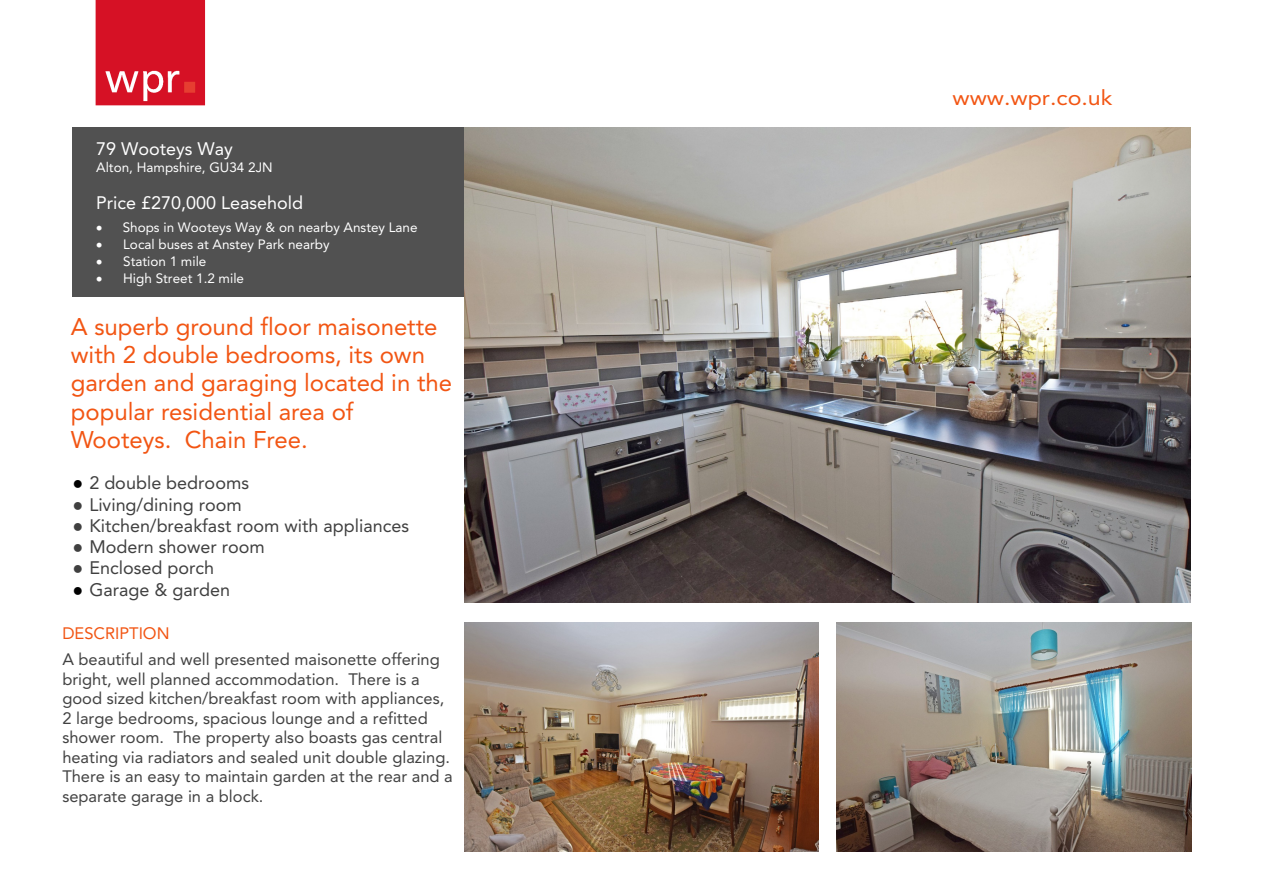
<style>
.page{position:relative;width:1263px;height:893px;background:#fff}
.page>*{position:absolute;margin:0;border:0;box-sizing:border-box;transform-origin:0 0}
.t1{font:24px/28.3px "Avenir LT Std";color:#f25513}
.t2{font:21px "Avenir LT Std";color:#f25513;scale:1.11 1}
.t3{font:18px "Avenir LT Std";color:#404040}
.t4{font:18px "Avenir LT Std";color:#fff}
.t5{font:16.5px/19.5px "Avenir LT Std";color:#424242}
.t6{font:16.5px "Avenir LT Std";color:#f25513}
.t7{font:13.5px/17px "Avenir LT Std";color:#fff}
.s1{font-family:"Times New Roman";color:#000}
.s2{font-family:"Times New Roman"}
</style>
<div class="page">
<img style="left:96px;top:0;width:109px;height:105px">
<div style="left:72px;top:127px;width:392px;height:170px;background:#515151"></div>
<img style="left:465px;top:128px;width:725px;height:475px">
<img style="left:465px;top:622px;width:354px;height:230px">
<img style="left:837px;top:622px;width:354px;height:230px">
<p class="t4" style="left:96px;top:142px;width:138px">79 Wooteys Way</p>
<p class="t7" style="left:96px;top:160px;width:178px">Alton, Hampshire, GU34 2JN</p>
<p class="t4" style="left:96px;top:196px;width:208px">Price £270,000 Leasehold</p>
<p class="t7" style="left:123px;top:220px;width:296px">Shops in Wooteys Way &amp; on nearby Anstey Lane<br>Local buses at Anstey Park nearby<br>Station 1 mile<br>High Street 1.2 mile</p>
<h1 class="t1" style="left:71px;top:315px;width:383px">A superb ground floor maisonette with 2 double bedrooms, its own garden and garaging located in the popular residential area of<br>Wooteys. Chain Free.</h1>
<p class="t3" style="left:72px;top:476px;width:178px"><span class="s1">●</span> 2 double bedrooms</p>
<p class="t3" style="left:72px;top:497px;width:171px"><span class="s2">●</span> Living/dining room</p>
<p class="t3" style="left:72px;top:518px;width:338px"><span class="s2">●</span> Kitchen/breakfast room with appliances</p>
<p class="t3" style="left:72px;top:540px;width:194px"><span class="s2">●</span> Modern shower room</p>
<p class="t3" style="left:72px;top:561px;width:143px"><span class="s2">●</span> Enclosed porch</p>
<p class="t3" style="left:72px;top:582px;width:159px"><span class="s1">●</span> Garage &amp; garden</p>
<p class="t6" style="left:62px;top:626px;width:109px">DESCRIPTION</p>
<p class="t5" style="left:62px;top:651px;width:392px">A beautiful and well presented maisonette offering bright, well planned accommodation. There is a good sized kitchen/breakfast room with appliances, 2 large bedrooms, spacious lounge and a refitted shower room. The property also boasts gas central heating via radiators and sealed unit double glazing.<br>There is an easy to maintain garden at the rear and a separate garage in a block.</p>
<p class="t2" style="left:952px;top:89px;width:146px">www.wpr.co.uk</p>
</div>
